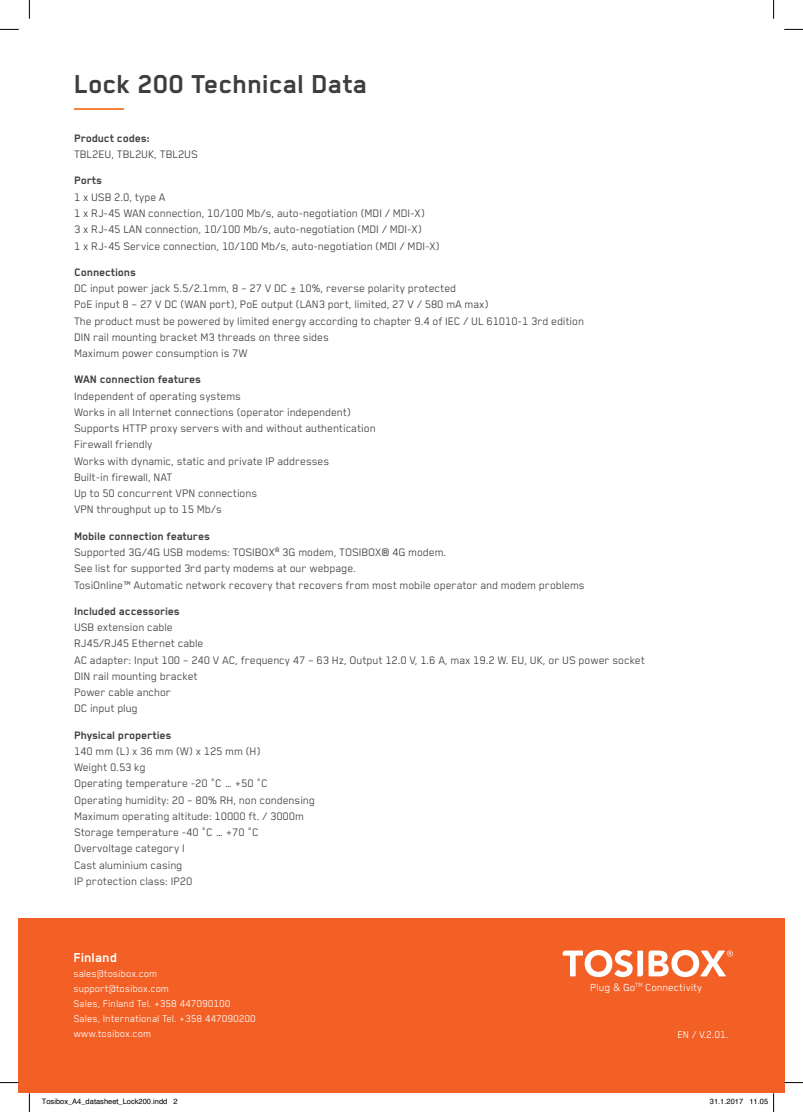
<style>
.page{position:relative;width:803px;height:1112px;background:#fff}
.page>*{position:absolute;margin:0;border:0;box-sizing:border-box;transform-origin:0 0}
.t1{font:700 30px "Blender";color:#3e3e3f}
.t2{font:700 15px "Blender";color:#fff}
.t3{font:12.5px/16.2px "Blender";letter-spacing:-.005em;color:#3e3e3f}
.t4{font:700 12.5px "Blender";letter-spacing:-.005em;color:#3e3e3f}
.t5{font:11.75px "Blender";color:#fff}
.t6{font:11.25px/15px "Blender";color:#fff}
.t7{font:7.5px "Helvetica";color:#000}
.s1{font-weight:700}
.s2{font-family:"Avenir";font-weight:300;font-size:10.5px}
</style>
<div class="page">
<hr style="left:74px;top:108px;width:50px;height:2px;background:#f48238">
<div style="left:19px;top:918px;width:765px;height:174px;background:#f26026"></div>
<svg style="left:563px;top:949px;width:170px;height:27px"></svg>
<svg style="left:0;top:29px;width:19px;height:1px"></svg>
<svg style="left:784px;top:29px;width:19px;height:1px"></svg>
<svg style="left:0;top:1081px;width:19px;height:2px"></svg>
<svg style="left:784px;top:1081px;width:19px;height:2px"></svg>
<svg style="left:29px;top:0;width:1px;height:19px"></svg>
<svg style="left:29px;top:1092px;width:1px;height:19px"></svg>
<svg style="left:773px;top:0;width:1px;height:19px"></svg>
<svg style="left:750px;top:1092px;width:24px;height:19px"></svg>
<h1 class="t1" style="left:74px;top:68px;width:295px">Lock 200 Technical Data</h1>
<p class="t4" style="left:74px;top:131px;width:77px">Product codes:</p>
<p class="t3" style="left:74px;top:146px;width:125px">TBL2EU, TBL2UK, TBL2US</p>
<p class="t4" style="left:74px;top:174px;width:29px">Ports</p>
<p class="t3" style="left:74px;top:188px;width:367px">1 x USB 2.0, type A<br>1 x RJ-45 WAN connection, 10/100 Mb/s, auto-negotiation (MDI / MDI-X)<br>3 x RJ-45 LAN connection, 10/100 Mb/s, auto-negotiation (MDI / MDI-X)<br>1 x RJ-45 Service connection, 10/100 Mb/s, auto-negotiation (MDI / MDI-X)</p>
<p class="t4" style="left:74px;top:265px;width:63px">Connections</p>
<p class="t3" style="left:74px;top:279px;width:511px">DC input power jack 5.5/2.1mm, 8 – 27 V DC ± 10%, reverse polarity protected<br>PoE input 8 – 27 V DC (WAN port), PoE output (LAN3 port, limited, 27 V / 580 mA max)<br>The product must be powered by limited energy according to chapter 9.4 of IEC / UL 61010-1 3rd edition DIN rail mounting bracket M3 threads on three sides<br>Maximum power consumption is 7W</p>
<p class="t4" style="left:74px;top:373px;width:129px">WAN connection features</p>
<p class="t3" style="left:74px;top:387px;width:303px">Independent of operating systems<br>Works in all Internet connections (operator independent)<br>Supports HTTP proxy servers with and without authentication Firewall friendly<br>Works with dynamic, static and private IP addresses<br>Built-in firewall, NAT<br>Up to 50 concurrent VPN connections<br>VPN throughput up to 15 Mb/s</p>
<p class="t3" style="left:74px;top:527px;width:512px"><span class="s1">Mobile connection features<br></span>Supported 3G/4G USB modems: TOSIBOX<sup>®</sup> 3G modem, TOSIBOX® 4G modem.<br>See list for supported 3rd party modems at our webpage.<br>TosiOnline™ Automatic network recovery that recovers from most mobile operator and modem problems</p>
<p class="t4" style="left:74px;top:604px;width:107px">Included accessories</p>
<p class="t3" style="left:74px;top:618px;width:572px">USB extension cable<br>RJ45/RJ45 Ethernet cable<br>AC adapter: Input 100 – 240 V AC, frequency 47 – 63 Hz, Output 12.0 V, 1.6 A, max 19.2 W. EU, UK, or US power socket DIN rail mounting bracket<br>Power cable anchor<br>DC input plug</p>
<p class="t4" style="left:74px;top:728px;width:99px">Physical properties</p>
<p class="t3" style="left:74px;top:742px;width:242px">140 mm (L) x 36 mm (W) x 125 mm (H)<br>Weight 0.53 kg<br>Operating temperature -20 °C … +50 °C<br>Operating humidity: 20 – 80% RH, non condensing<br>Maximum operating altitude: 10000 ft. / 3000m<br>Storage temperature -40 °C … +70 °C<br>Overvoltage category I<br>Cast aluminium casing<br>IP protection class: IP20</p>
<p class="t2" style="left:74px;top:948px;width:45px">Finland</p>
<p class="t6" style="left:74px;top:965px;width:184px">sales@tosibox.com<br>support@tosibox.com<br>Sales, Finland Tel. +358 447090100<br>Sales, International Tel. +358 447090200 www.tosibox.com</p>
<p class="t5" style="left:591px;top:980px;width:113px">Plug <span class="s2">&amp;</span> Go<sup>TM</sup> Connectivity</p>
<p class="t6" style="left:690px;top:1025px;width:40px">10/ 015</p>
<p class="t6" style="left:678px;top:1025px;width:52px">EN / V.2.01.</p>
<p class="t7" style="left:42px;top:1095px;width:137px">Tosibox_A4_datasheet_Lock200.indd 2</p>
<p class="t7" style="left:710px;top:1095px;width:60px">31.1.2017 11.05</p>
</div>
